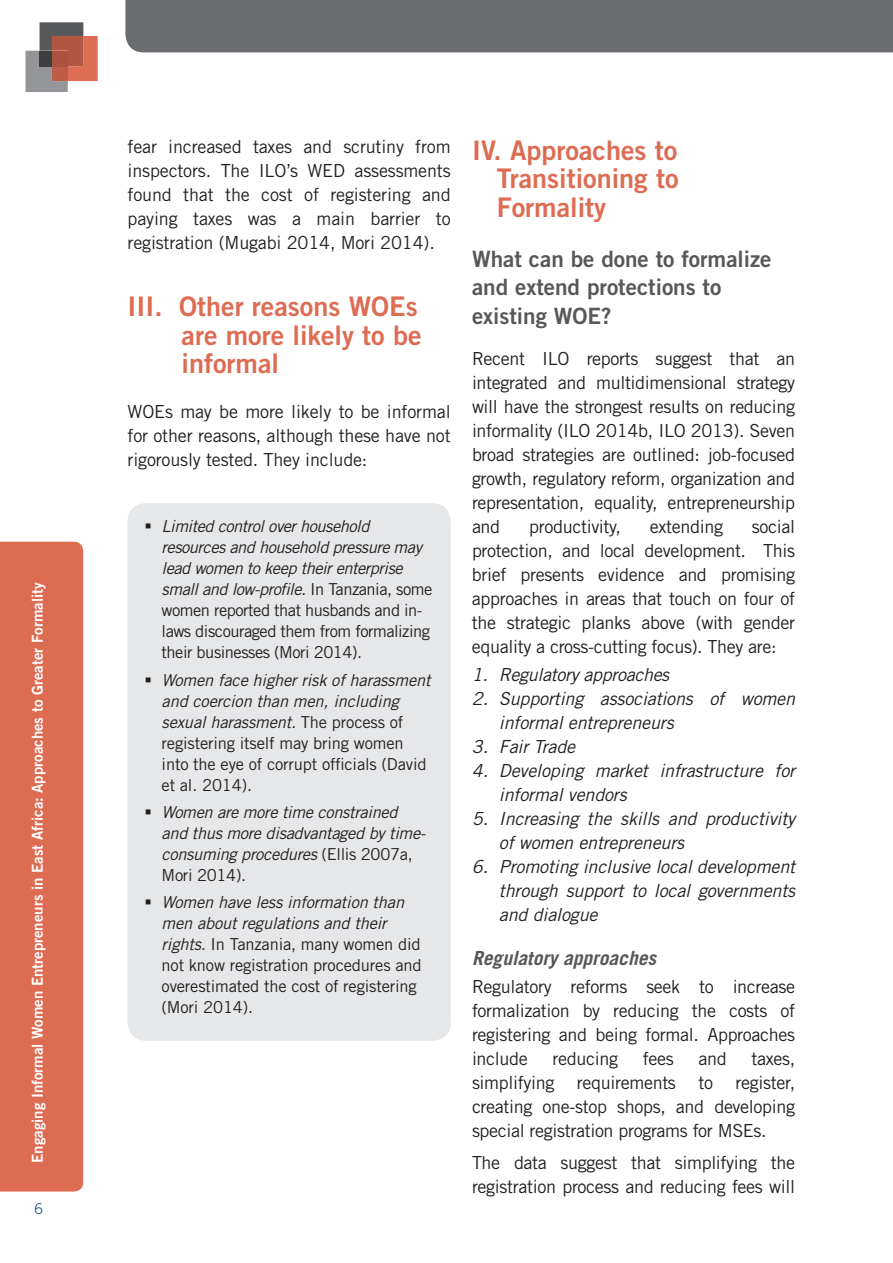
<style>
.page{position:relative;width:893px;height:1263px;background:#fff}
.page>*{position:absolute;margin:0;border:0;box-sizing:border-box;transform-origin:0 0}
.t1{font:27px/28.5px "Trade Gothic LT Std Bd 2";color:#dd6c53}
.t2{font:22.5px/28.5px "Trade Gothic LT Std Bd 2";color:#57585a}
.t3{font:italic 700 19.5px "Trade Gothic LT Std";color:#57585a}
.t4{font:18px/24px "Trade Gothic LT Std";letter-spacing:-.02em;color:#231f20;text-align:justify}
.t5{font:italic 18px/24px "Trade Gothic LT Std";letter-spacing:-.01em;color:#231f20}
.t6{font:16.5px/21px "Trade Gothic LT Std";letter-spacing:-.01em;color:#231f20}
.t7{font:italic 16.5px/21px "Trade Gothic LT Std";letter-spacing:-.03em;color:#231f20}
.t8{font:15px "Trade Gothic LT Std Bd 2";color:#fff}
.t9{font:15px "Trade Gothic LT Std";color:#376092}
.s1{font-style:normal}
.s2{font-style:italic}
</style>
<div class="page">
<div style="left:0;top:542px;width:83px;height:649px;background:#dd6c53"></div>
<div style="left:125px;top:0;width:768px;height:52px;background:#6c6d70"></div>
<svg style="left:26px;top:22px;width:72px;height:70px"></svg>
<div style="left:52px;top:51px;width:16px;height:15px;background:#ab533f"></div>
<div style="left:128px;top:503px;width:323px;height:538px;background:#e6e7e9;border-radius:18px"></div>
<p class="t8" style="left:28px;top:1163px;width:582px;rotate:-90deg">Engaging Informal Women Entrepreneurs in East Africa: Approaches to Greater Formality</p>
<p class="t9" style="left:34px;top:1199px;width:11px">6</p>
<p class="t4" style="left:128px;top:135px;width:325px">fear increased taxes and scrutiny from inspectors. The ILO’s WED assessments found that the cost of registering and paying taxes was a main barrier to registration (Mugabi 2014, Mori 2014).</p>
<h1 class="t1" style="left:182px;top:292px;width:241px;text-indent:-54px">III. Other reasons WOEs are more likely to be informal</h1>
<p class="t4" style="left:128px;top:400px;width:325px">WOEs may be more likely to be informal for other reasons, although these have not rigorously tested. They include:</p>
<p class="t7" style="left:162px;top:516px;width:272px">Limited control over household resources and household pressure may lead women to keep their enterprise small and low-profile. <span class="s1">In Tanzania, some women reported that husbands and in&shy;laws discouraged them from formalizing their businesses (Mori 2014).</span></p>
<p class="t6" style="left:162px;top:669px;width:270px"><span class="s2">Women face higher risk of harassment and coercion than men, including sexual harassment.</span> The process of registering itself may bring women into the eye of corrupt officials (David et al. 2014).</p>
<p class="t7" style="left:162px;top:802px;width:266px">Women are more time constrained and thus more disadvantaged by time&shy;consuming procedures <span class="s1">(Ellis 2007a,<br>Mori 2014).</span></p>
<p class="t6" style="left:162px;top:892px;width:262px"><span class="s2">Women have less information than men about regulations and their rights.</span> In Tanzania, many women did not know registration procedures and overestimated the cost of registering (Mori 2014).</p>
<h1 class="t1" style="left:497px;top:135px;width:183px;text-align:justify;text-indent:-25px">IV. Approaches to Transitioning to Formality</h1>
<p class="t2" style="left:472px;top:244px;width:301px">What can be done to formalize and extend protections to existing WOE?</p>
<p class="t4" style="left:472px;top:346px;width:325px">Recent ILO reports suggest that an integrated and multidimensional strategy will have the strongest results on reducing informality (ILO 2014b, ILO 2013). Seven broad strategies are outlined: job-focused growth, regulatory reform, organization and representation, equality, entrepreneurship and</p>
<p class="t4" style="left:472px;top:514px;width:325px;text-indent:280px">social protection, and local development. This brief presents evidence and promising approaches in areas that touch on four of the strategic planks above (with gender equality a cross-cutting focus). They are:</p>
<p class="t5" style="left:472px;top:663px;width:199px">1. Regulatory approaches</p>
<p class="t5" style="left:499px;top:687px;width:298px;text-indent:-27px">2. Supporting associations of women informal entrepreneurs</p>
<p class="t5" style="left:472px;top:735px;width:105px">3. Fair Trade</p>
<p class="t5" style="left:499px;top:759px;width:298px;text-indent:-27px">4. Developing market infrastructure for informal vendors</p>
<p class="t5" style="left:499px;top:807px;width:298px;text-indent:-27px">5. Increasing the skills and productivity of women entrepreneurs</p>
<p class="t5" style="left:499px;top:855px;width:298px;text-align:justify;text-indent:-27px">6. Promoting inclusive local development through support to local governments and dialogue</p>
<p class="t3" style="left:472px;top:946px;width:186px">Regulatory approaches</p>
<p class="t4" style="left:472px;top:974px;width:325px">Regulatory reforms seek to increase formalization by reducing the costs of registering and being formal. Approaches include</p>
<p class="t4" style="left:529px;top:514px;width:93px">productivity,</p>
<p class="t4" style="left:650px;top:514px;width:75px">extending</p>
<p class="t4" style="left:553px;top:1046px;width:67px">reducing</p>
<p class="t4" style="left:643px;top:1046px;width:32px">fees</p>
<p class="t4" style="left:698px;top:1046px;width:30px">and</p>
<p class="t4" style="left:751px;top:1046px;width:45px">taxes,</p>
<p class="t4" style="left:472px;top:1070px;width:84px">simplifying</p>
<p class="t4" style="left:472px;top:1070px;width:325px;text-indent:105px">requirements to register, creating one-stop shops, and developing special registration programs for MSEs.</p>
<p class="t4" style="left:472px;top:1151px;width:325px">The data suggest that simplifying the registration process and reducing fees will</p>
</div>
